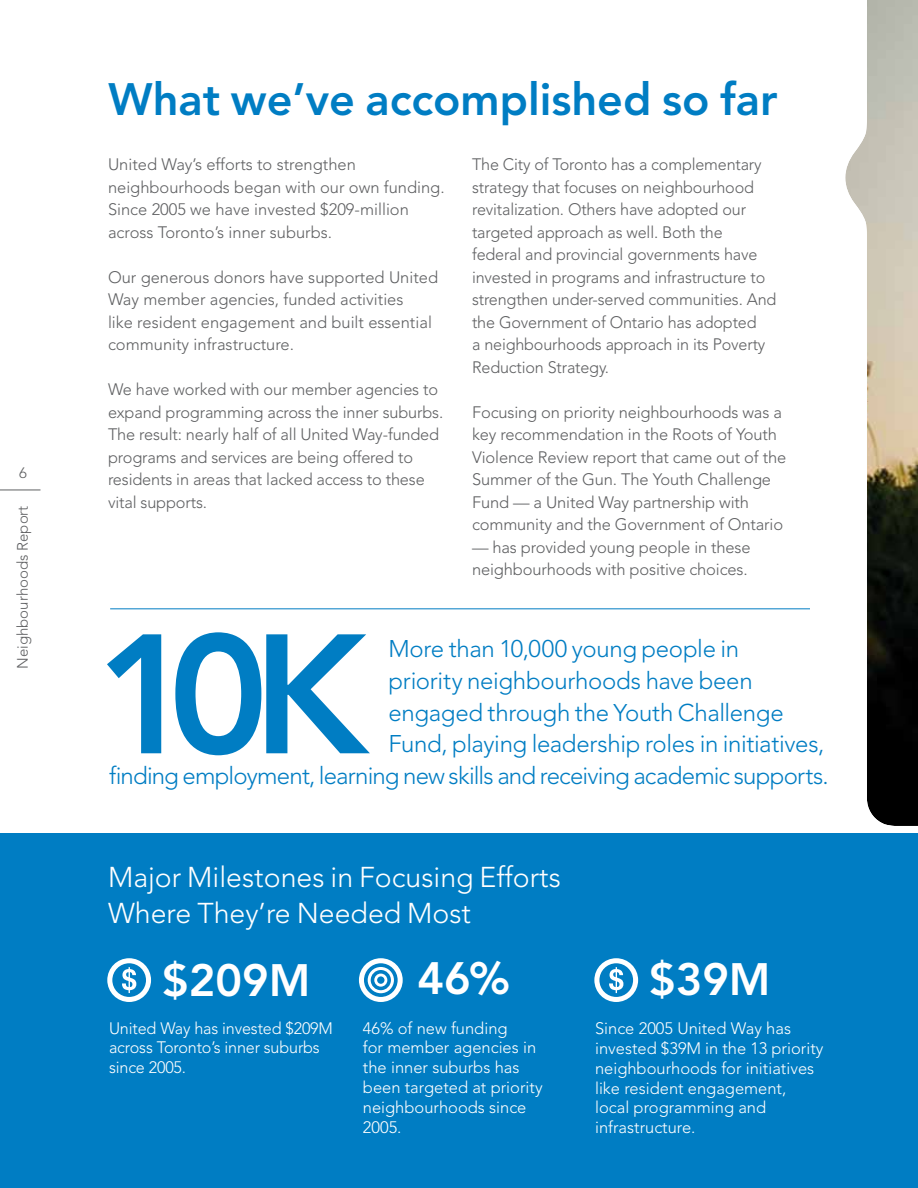
<style>
.page{position:relative;width:918px;height:1188px;background:#fff}
.page>*{position:absolute;margin:0;border:0;box-sizing:border-box;transform-origin:0 0}
.t1{font:800 168px "Avenir";color:#007dc3}
.t2{font:800 45px "Avenir LT Std";color:#007dc3}
.t3{font:800 45px "Avenir";color:#fff}
.t4{font:300 28.5px/36px "Avenir";color:#fff}
.t5{font:300 24px "Avenir LT Std";letter-spacing:-.02em;color:#007dc3}
.t6{font:300 16.5px/22.5px "Avenir";letter-spacing:-.01em;color:#5f6062}
.t7{font:300 16.5px/19.8px "Avenir";color:#fff}
.t8{font:300 15px "Avenir";color:#5f6062}
</style>
<div class="page">
<hr style="left:0;top:490px;width:40px;height:1px;background:#5f6062">
<div style="left:0;top:834px;width:918px;height:354px;background:#007dc3"></div>
<svg style="left:838px;top:0;width:80px;height:834px"></svg>
<hr style="left:110px;top:608px;width:700px;height:1px;background:#007dc3">
<svg style="left:107px;top:958px;width:44px;height:44px"></svg>
<svg style="left:594px;top:958px;width:44px;height:44px"></svg>
<svg style="left:359px;top:958px;width:44px;height:44px"></svg>
<p class="t8" style="left:19px;top:464px;width:9px">6</p>
<p class="t8" style="left:14px;top:669px;width:165px;rotate:-90deg">Neighbourhoods Report</p>
<h2 class="t2" style="left:109px;top:73px;width:670px">What we’ve accomplished so far</h2>
<p class="t6" style="left:108px;top:153px;width:338px">United Way’s efforts to strengthen neighbourhoods began with our own funding.<br>Since 2005 we have invested $209-million across Toronto’s inner suburbs.</p>
<p class="t6" style="left:108px;top:266px;width:332px">Our generous donors have supported United Way member agencies, funded activities<br>like resident engagement and built essential community infrastructure.</p>
<p class="t6" style="left:108px;top:378px;width:337px">We have worked with our member agencies to expand programming across the inner suburbs.<br>The result: nearly half of all United Way-funded programs and services are being offered to residents in areas that lacked access to these vital supports.</p>
<p class="t6" style="left:472px;top:153px;width:306px">The City of Toronto has a complementary strategy that focuses on neighbourhood revitalization. Others have adopted our targeted approach as well. Both the<br>federal and provincial governments have invested in programs and infrastructure to strengthen under-served communities. And the Government of Ontario has adopted<br>a neighbourhoods approach in its Poverty Reduction Strategy.</p>
<p class="t6" style="left:472px;top:401px;width:316px">Focusing on priority neighbourhoods was a key recommendation in the Roots of Youth Violence Review report that came out of the Summer of the Gun. The Youth Challenge Fund — a United Way partnership with community and the Government of Ontario</p>
<p class="t6" style="left:472px;top:536px;width:280px">— has provided young people in these neighbourhoods with positive choices.</p>
<h1 class="t1" style="left:96px;top:596px;width:273px">10K</h1>
<h3 class="t5" style="left:389px;top:635px;width:352px">More than 10,000 young people in</h3>
<h3 class="t5" style="left:389px;top:666px;width:366px">priority neighbourhoods have been</h3>
<h3 class="t5" style="left:389px;top:698px;width:397px">engaged through the Youth Challenge</h3>
<h3 class="t5" style="left:389px;top:730px;width:437px">Fund, playing leadership roles in initiatives,</h3>
<h3 class="t5" style="left:109px;top:762px;width:721px">finding employment, learning new skills and receiving academic supports.</h3>
<h3 class="t4" style="left:108px;top:859px;width:454px">Major Milestones in Focusing Efforts<br>Where They’re Needed Most</h3>
<h2 class="t3" style="left:162px;top:953px;width:150px">$209M</h2>
<h2 class="t3" style="left:418px;top:952px;width:94px">46%</h2>
<h2 class="t3" style="left:649px;top:953px;width:123px">$39M</h2>
<p class="t7" style="left:109px;top:1018px;width:225px">United Way has invested $209M across Toronto’s inner suburbs since 2005.</p>
<p class="t7" style="left:363px;top:1018px;width:181px">46% of new funding<br>for member agencies in the inner suburbs has been targeted at priority neighbourhoods since<br>2005.</p>
<p class="t7" style="left:595px;top:1019px;width:230px">Since 2005 United Way has invested $39M in the 13 priority neighbourhoods for initiatives like resident engagement, local programming and infrastructure.</p>
</div>
